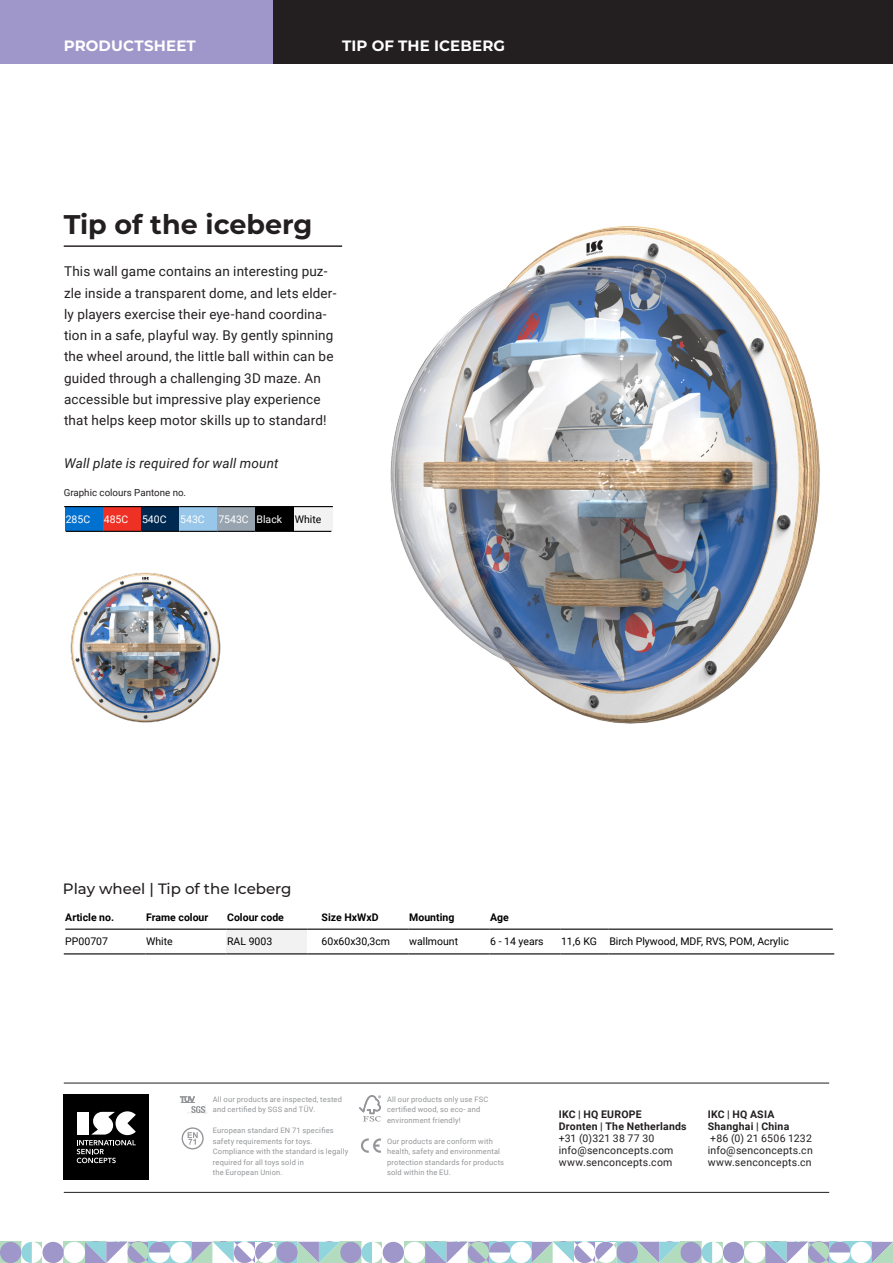
<style>
.page{position:relative;width:893px;height:1263px;background:#fff}
.page>*{position:absolute;margin:0;border:0;box-sizing:border-box;transform-origin:0 0}
.t1{font:700 27px "Montserrat";color:#231f20}
.t2{font:700 15px "Montserrat";letter-spacing:.01em;color:#fff}
.t3{font:500 15px "Montserrat";color:#231f20}
.t4{font:13.5px/21.3px "Roboto";letter-spacing:.01em;color:#231f20}
.t5{font:italic 13.5px "Roboto";letter-spacing:.01em;color:#231f20}
.t6{font:10.5px "Roboto";letter-spacing:.02em;color:#231f20}
.t7{font:10.5px "Roboto";color:#000}
.t8{font:700 10.5px "Roboto";letter-spacing:.025em;color:#231f20}
.t9{font:700 10.5px "Roboto";color:#000}
.t10{font:10.5px "Roboto";color:#fff}
.t11{font:9.75px "Roboto";color:#231f20}
.t12{font:7.5px/10.5px "Roboto";letter-spacing:.025em;color:#939598}
</style>
<div class="page">
<div style="left:273px;top:0;width:620px;height:64px;background:#231f20"></div>
<div style="left:0;top:0;width:273px;height:64px;background:#9f97c9"></div>
<div style="left:64px;top:1095px;width:85px;height:85px;background:#000"></div>
<svg style="left:77px;top:1111px;width:59px;height:52px"></svg>
<svg style="left:361px;top:1138px;width:20px;height:15px"></svg>
<svg style="left:359px;top:1095px;width:22px;height:26px"></svg>
<svg style="left:182px;top:1127px;width:22px;height:22px"></svg>
<hr style="left:64px;top:1083px;width:765px;height:1px;background:#231f20">
<hr style="left:64px;top:1192px;width:765px;height:1px;background:#231f20">
<svg style="left:180px;top:1096px;width:28px;height:18px"></svg>
<svg style="left:0;top:1242px;width:21px;height:21px"></svg>
<svg style="left:65px;top:1242px;width:20px;height:21px"></svg>
<div style="left:0;top:1242px;width:21px;height:21px;background:#9f97c9;border-radius:50%"></div>
<svg style="left:21px;top:1242px;width:44px;height:21px"></svg>
<div style="left:43px;top:1242px;width:21px;height:21px;background:#9f97c9;border-radius:50%"></div>
<div style="left:64px;top:1242px;width:21px;height:21px;background:#fff;border-radius:50%"></div>
<svg style="left:340px;top:1242px;width:21px;height:21px"></svg>
<svg style="left:405px;top:1242px;width:20px;height:21px"></svg>
<div style="left:340px;top:1242px;width:21px;height:21px;background:#9f97c9;border-radius:50%"></div>
<svg style="left:361px;top:1242px;width:44px;height:21px"></svg>
<div style="left:383px;top:1242px;width:21px;height:21px;background:#9f97c9;border-radius:50%"></div>
<div style="left:404px;top:1242px;width:21px;height:21px;background:#fff;border-radius:50%"></div>
<div style="left:680px;top:1242px;width:22px;height:21px;background:#b3dcbf"></div>
<svg style="left:745px;top:1242px;width:20px;height:21px"></svg>
<div style="left:680px;top:1242px;width:22px;height:21px;background:#9f97c9;border-radius:50%"></div>
<svg style="left:702px;top:1242px;width:43px;height:21px"></svg>
<div style="left:723px;top:1242px;width:21px;height:21px;background:#9f97c9;border-radius:50%"></div>
<div style="left:744px;top:1242px;width:21px;height:21px;background:#fff;border-radius:50%"></div>
<svg style="left:765px;top:1242px;width:128px;height:21px"></svg>
<div style="left:850px;top:1242px;width:22px;height:21px;background:#fff;border-radius:50%"></div>
<svg style="left:85px;top:1242px;width:255px;height:21px"></svg>
<div style="left:276px;top:1242px;width:22px;height:21px;background:#9f97c9;border-radius:50%"></div>
<svg style="left:425px;top:1242px;width:255px;height:21px"></svg>
<div style="left:617px;top:1242px;width:21px;height:21px;background:#9f97c9;border-radius:50%"></div>
<hr style="left:64px;top:246px;width:278px;height:1px;background:#231f20">
<img style="left:390px;top:226px;width:430px;height:498px">
<img style="left:70px;top:572px;width:151px;height:151px">
<div style="left:65px;top:507px;width:38px;height:24px;background:#0071ce"></div>
<div style="left:103px;top:507px;width:38px;height:24px;background:#ee3124"></div>
<div style="left:141px;top:507px;width:38px;height:24px;background:#002952"></div>
<div style="left:179px;top:507px;width:39px;height:24px;background:#98c7e9"></div>
<div style="left:218px;top:507px;width:38px;height:24px;background:#97a3ae"></div>
<div style="left:256px;top:507px;width:38px;height:24px;background:#000"></div>
<div style="left:294px;top:507px;width:38px;height:24px;background:#f2f2f2"></div>
<hr style="left:64px;top:506px;width:39px;height:1px;background:#000">
<hr style="left:103px;top:506px;width:38px;height:1px;background:#000">
<hr style="left:141px;top:506px;width:38px;height:1px;background:#000">
<hr style="left:179px;top:506px;width:39px;height:1px;background:#000">
<hr style="left:218px;top:506px;width:38px;height:1px;background:#000">
<hr style="left:256px;top:506px;width:38px;height:1px;background:#000">
<hr style="left:294px;top:506px;width:39px;height:1px;background:#000">
<hr style="left:66px;top:531px;width:37px;height:1px;background:#000">
<hr style="left:103px;top:531px;width:38px;height:1px;background:#000">
<hr style="left:141px;top:531px;width:38px;height:1px;background:#000">
<hr style="left:179px;top:531px;width:39px;height:1px;background:#000">
<hr style="left:218px;top:531px;width:38px;height:1px;background:#000">
<hr style="left:256px;top:531px;width:38px;height:1px;background:#000">
<hr style="left:294px;top:531px;width:37px;height:1px;background:#000">
<div style="left:226px;top:929px;width:81px;height:25px;background:#f2f2f2"></div>
<hr style="left:65px;top:928px;width:80px;height:2px;background:#000">
<hr style="left:145px;top:928px;width:81px;height:2px;background:#000">
<hr style="left:226px;top:928px;width:81px;height:2px;background:#000">
<hr style="left:307px;top:928px;width:101px;height:2px;background:#000">
<hr style="left:408px;top:928px;width:81px;height:2px;background:#000">
<hr style="left:489px;top:928px;width:71px;height:2px;background:#000">
<hr style="left:560px;top:928px;width:49px;height:2px;background:#000">
<hr style="left:609px;top:928px;width:224px;height:2px;background:#000">
<hr style="left:64px;top:953px;width:81px;height:1px;background:#000">
<hr style="left:145px;top:953px;width:81px;height:1px;background:#000">
<hr style="left:226px;top:953px;width:81px;height:1px;background:#000">
<hr style="left:307px;top:953px;width:101px;height:1px;background:#000">
<hr style="left:408px;top:953px;width:81px;height:1px;background:#000">
<hr style="left:489px;top:953px;width:71px;height:1px;background:#000">
<hr style="left:560px;top:953px;width:49px;height:1px;background:#000">
<hr style="left:609px;top:953px;width:225px;height:1px;background:#000">
<p class="t2" style="left:64px;top:35px;width:134px">PRODUCTSHEET</p>
<p class="t2" style="left:342px;top:35px;width:164px">TIP OF THE ICEBERG</p>
<p class="t1" style="left:64px;top:205px;width:250px">Tip of the iceberg</p>
<p class="t4" style="left:64px;top:260px;width:274px">This wall game contains an interesting puz&shy;zle inside a transparent dome, and lets elder&shy;ly players exercise their eye-hand coordina&shy;tion in a safe, playful way. By gently spinning the wheel around, the little ball within can be guided through a challenging 3D maze. An accessible but impressive play experience that helps keep motor skills up to standard!</p>
<p class="t5" style="left:64px;top:453px;width:216px">Wall plate is required for wall mount</p>
<p class="t11" style="left:64px;top:486px;width:124px">Graphic colours Pantone no.</p>
<p class="t10" style="left:66px;top:512px;width:26px">285C</p>
<p class="t10" style="left:104px;top:512px;width:26px">485C</p>
<p class="t10" style="left:142px;top:512px;width:26px">540C</p>
<p class="t10" style="left:180px;top:512px;width:26px">543C</p>
<p class="t10" style="left:218px;top:512px;width:32px">7543C</p>
<p class="t10" style="left:257px;top:512px;width:27px">Black</p>
<p class="t7" style="left:295px;top:512px;width:28px">White</p>
<p class="t3" style="left:63px;top:878px;width:230px">Play wheel | Tip of the Iceberg</p>
<p class="t9" style="left:65px;top:910px;width:50px">Article no.</p>
<p class="t9" style="left:146px;top:910px;width:64px">Frame colour</p>
<p class="t9" style="left:227px;top:910px;width:58px">Colour code</p>
<p class="t9" style="left:322px;top:910px;width:58px">Size HxWxD</p>
<p class="t9" style="left:409px;top:910px;width:47px">Mounting</p>
<p class="t9" style="left:490px;top:910px;width:20px">Age</p>
<p class="t7" style="left:65px;top:934px;width:44px">PP00707</p>
<p class="t7" style="left:146px;top:934px;width:28px">White</p>
<p class="t7" style="left:227px;top:934px;width:47px">RAL 9003</p>
<p class="t7" style="left:322px;top:934px;width:70px">60x60x30,3cm</p>
<p class="t7" style="left:409px;top:934px;width:50px">wallmount</p>
<p class="t7" style="left:490px;top:934px;width:55px">6 - 14 years</p>
<p class="t7" style="left:561px;top:934px;width:37px">11,6 KG</p>
<p class="t7" style="left:609px;top:934px;width:181px">Birch Plywood, MDF, RVS, POM, Acrylic</p>
<p class="t12" style="left:213px;top:1094px;width:131px">All our products are inspected, tested and certified by SGS and TÜV.</p>
<p class="t12" style="left:213px;top:1125px;width:123px">European standard EN 71 specifies safety requirements for toys.</p>
<p class="t12" style="left:213px;top:1146px;width:137px">Compliance with the standard is legally required for all toys sold in</p>
<p class="t12" style="left:213px;top:1167px;width:71px">the European Union.</p>
<p class="t12" style="left:387px;top:1094px;width:103px">All our products only use FSC</p>
<p class="t12" style="left:387px;top:1104px;width:95px">certified wood, so eco- and</p>
<p class="t12" style="left:387px;top:1115px;width:75px">environment friendly!</p>
<p class="t12" style="left:387px;top:1136px;width:119px">Our products are conform with health, safety and environmental protection standards for products sold within the EU.</p>
<p class="t8" style="left:559px;top:1107px;width:85px">IKC | HQ EUROPE</p>
<p class="t8" style="left:559px;top:1119px;width:129px">Dronten | The Netherlands</p>
<p class="t6" style="left:559px;top:1131px;width:97px">+31 (0)321 38 77 30</p>
<p class="t6" style="left:559px;top:1143px;width:116px">info@senconcepts.com</p>
<p class="t6" style="left:559px;top:1155px;width:115px">www.senconcepts.com</p>
<p class="t8" style="left:708px;top:1107px;width:68px">IKC | HQ ASIA</p>
<p class="t8" style="left:708px;top:1119px;width:83px">Shanghai | China</p>
<p class="t6" style="left:710px;top:1131px;width:103px">+86 (0) 21 6506 1232</p>
<p class="t6" style="left:708px;top:1143px;width:107px">info@senconcepts.cn</p>
<p class="t6" style="left:708px;top:1155px;width:106px">www.senconcepts.cn</p>
</div>
